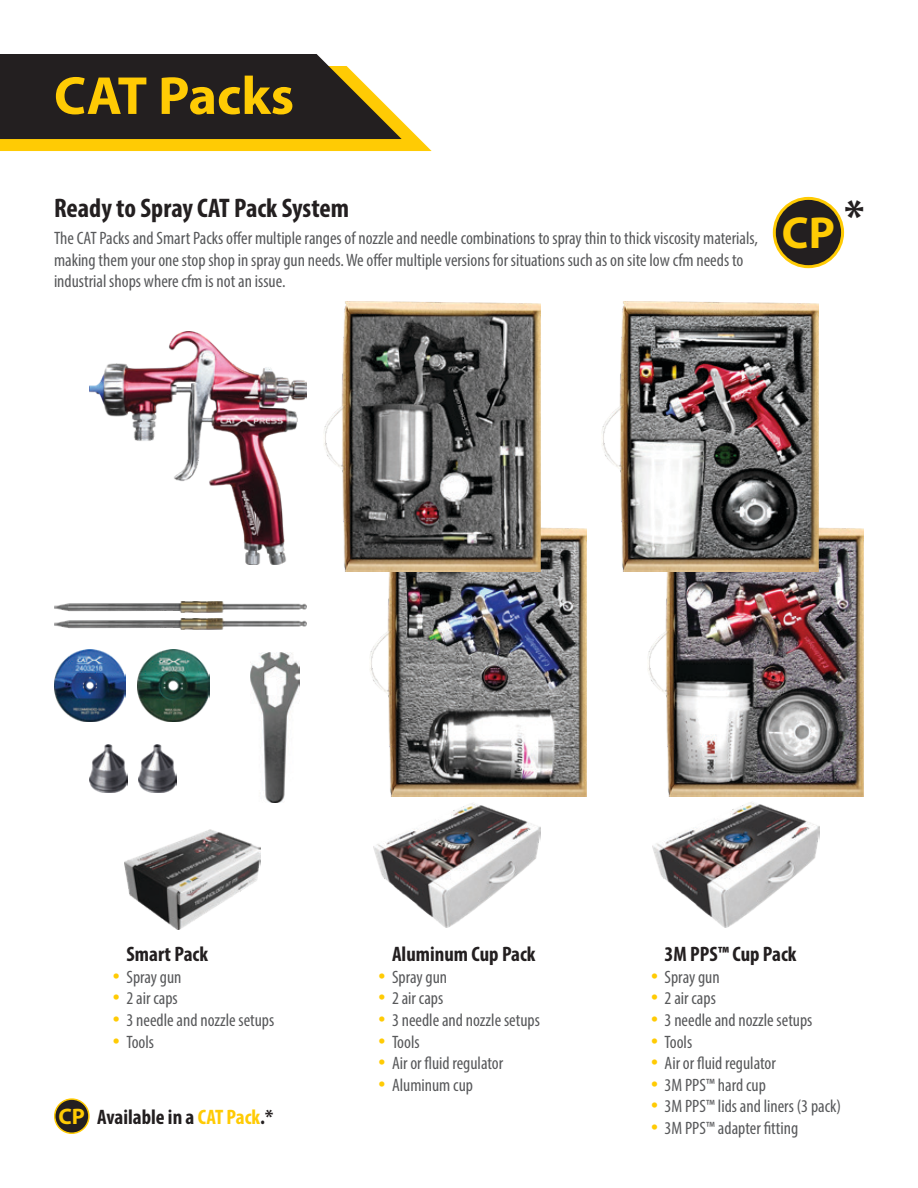
<style>
.page{position:relative;width:918px;height:1188px;background:#fff}
.page>*{position:absolute;margin:0;border:0;box-sizing:border-box;transform-origin:0 0}
.t1{font:700 54px "Myriad Pro";color:#ffcb04}
.t2{font:700 45px "Myriad Pro";color:#ffcb04}
.t3{font:700 45px "Myriad Pro";color:#231f20}
.t4{font:700 condensed 27px "Myriad Pro";color:#231f20}
.t5{font:700 22.5px "Myriad Pro";color:#ffcb04}
.t6{font:700 condensed 21px "Myriad Pro";color:#231f20}
.t7{font:condensed 18px/21.6px "Myriad Pro";color:#58595b}
.s1{font-size:27px;color:#ffcb04}
.s2{color:#ffcb04}
</style>
<div class="page">
<svg style="left:0;top:54px;width:432px;height:97px;background:#5e5335"></svg>
<img style="left:124px;top:829px;width:137px;height:100px">
<img style="left:374px;top:803px;width:166px;height:125px">
<img style="left:652px;top:802px;width:167px;height:125px">
<img style="left:250px;top:652px;width:49px;height:151px">
<img style="left:370px;top:527px;width:216px;height:269px">
<img style="left:648px;top:527px;width:216px;height:269px">
<img style="left:324px;top:302px;width:216px;height:270px">
<img style="left:602px;top:302px;width:217px;height:270px">
<div style="left:55px;top:1099px;width:34px;height:34px;background:#231f20;border-radius:50%"></div>
<div style="left:54px;top:1098px;width:36px;height:36px;border:2px solid #ffcb04;border-radius:50%"></div>
<div style="left:774px;top:198px;width:69px;height:69px;background:#231f20;border-radius:50%"></div>
<div style="left:773px;top:197px;width:71px;height:71px;border:3px solid #ffcb04;border-radius:50%"></div>
<img style="left:90px;top:332px;width:216px;height:233px">
<img style="left:54px;top:602px;width:252px;height:11px">
<img style="left:54px;top:619px;width:252px;height:10px">
<img style="left:90px;top:744px;width:38px;height:48px">
<img style="left:138px;top:744px;width:38px;height:48px">
<img style="left:54px;top:650px;width:72px;height:72px">
<img style="left:137px;top:650px;width:72px;height:72px">
<p class="t1" style="left:54px;top:61px;width:242px">CAT Packs</p>
<p class="t4" style="left:54px;top:191px;width:297px">Ready to Spray CAT Pack System</p>
<p class="t7" style="left:54px;top:227px;width:706px">The CAT Packs and Smart Packs offer multiple ranges of nozzle and needle combinations to spray thin to thick viscosity materials, making them your one stop shop in spray gun needs. We offer multiple versions for situations such as on site low cfm needs to industrial shops where cfm is not an issue.</p>
<p class="t2" style="left:782px;top:204px;width:54px">CP</p>
<p class="t3" style="left:844px;top:186px;width:22px">*</p>
<p class="t6" style="left:126px;top:941px;width:83px">Smart Pack</p>
<p class="t7" style="left:113px;top:966px;width:70px"><span class="s1">•</span> Spray gun</p>
<p class="t7" style="left:113px;top:987px;width:66px"><span class="s1">•</span> 2 air caps</p>
<p class="t7" style="left:113px;top:1009px;width:163px"><span class="s1">•</span> 3 needle and nozzle setups</p>
<p class="t7" style="left:113px;top:1031px;width:43px"><span class="s1">•</span> Tools</p>
<p class="t5" style="left:59px;top:1102px;width:28px">CP</p>
<p class="t6" style="left:97px;top:1104px;width:177px">Available in a <span class="s2">CAT Pack</span>.*</p>
<p class="t6" style="left:392px;top:941px;width:145px">Aluminum Cup Pack</p>
<p class="t7" style="left:379px;top:966px;width:70px"><span class="s1">•</span> Spray gun</p>
<p class="t7" style="left:379px;top:987px;width:66px"><span class="s1">•</span> 2 air caps</p>
<p class="t7" style="left:379px;top:1009px;width:163px"><span class="s1">•</span> 3 needle and nozzle setups</p>
<p class="t7" style="left:379px;top:1031px;width:43px"><span class="s1">•</span> Tools</p>
<p class="t7" style="left:379px;top:1052px;width:126px"><span class="s1">•</span> Air or fluid regulator</p>
<p class="t7" style="left:379px;top:1074px;width:96px"><span class="s1">•</span> Aluminum cup</p>
<p class="t6" style="left:665px;top:941px;width:133px">3M PPS™ Cup Pack</p>
<p class="t7" style="left:651px;top:966px;width:70px"><span class="s1">•</span> Spray gun</p>
<p class="t7" style="left:651px;top:987px;width:66px"><span class="s1">•</span> 2 air caps</p>
<p class="t7" style="left:651px;top:1009px;width:163px"><span class="s1">•</span> 3 needle and nozzle setups</p>
<p class="t7" style="left:651px;top:1031px;width:43px"><span class="s1">•</span> Tools</p>
<p class="t7" style="left:651px;top:1052px;width:126px"><span class="s1">•</span> Air or fluid regulator</p>
<p class="t7" style="left:651px;top:1074px;width:116px"><span class="s1">•</span> 3M PPS™ hard cup</p>
<p class="t7" style="left:651px;top:1095px;width:192px"><span class="s1">•</span> 3M PPS™ lids and liners (3 pack)</p>
<p class="t7" style="left:651px;top:1117px;width:149px"><span class="s1">•</span> 3M PPS™ adapter fitting</p>
</div>
